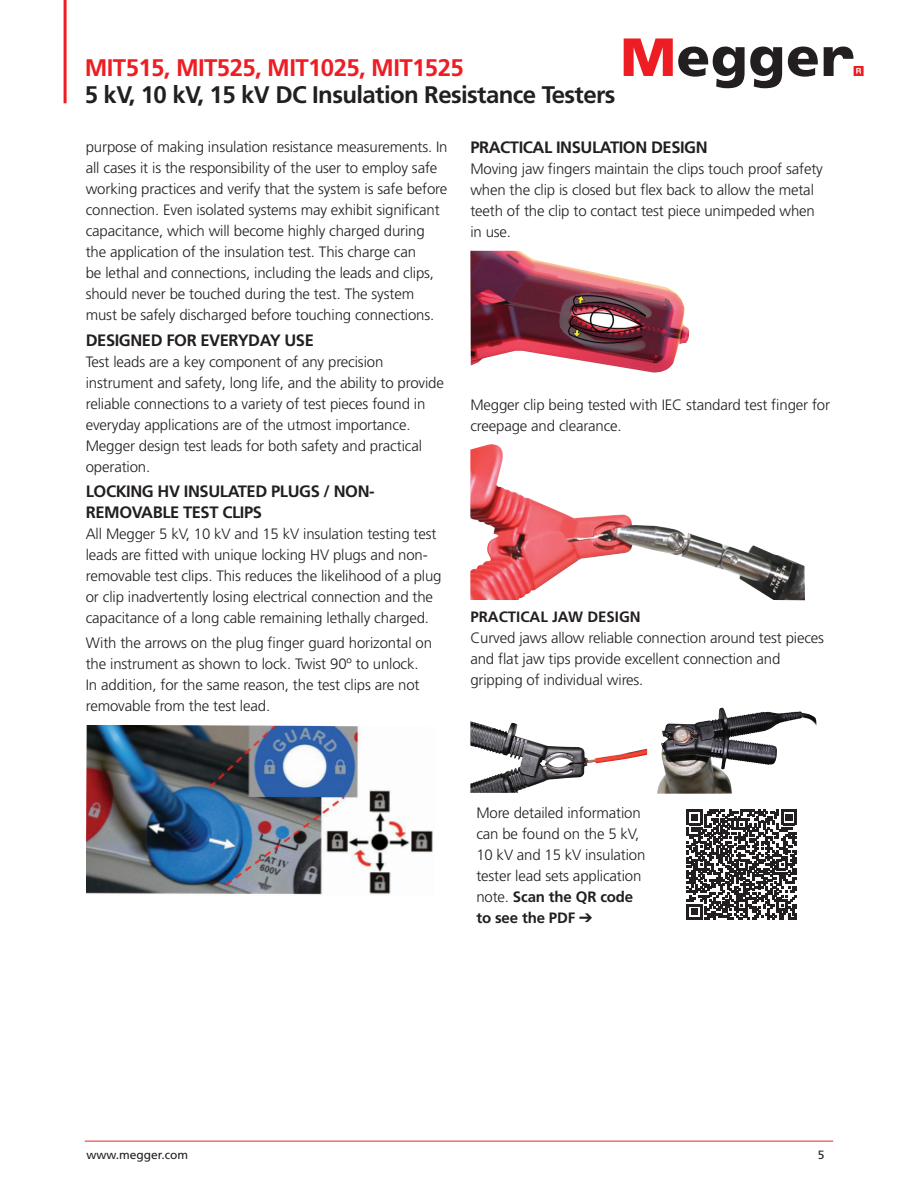
<style>
.page{position:relative;width:918px;height:1188px;background:#fff}
.page>*{position:absolute;margin:0;border:0;box-sizing:border-box;transform-origin:0 0}
.t1{font:700 24px "Frutiger LT Pro";letter-spacing:-.025em;color:#231f20}
.t2{font:700 24px "Frutiger LT Pro";letter-spacing:-.025em;color:#ee1d23}
.t3{font:700 16.5px/21px "Frutiger LT Pro";letter-spacing:-.025em;color:#231f20}
.t4{font:300 15px/21px "Frutiger LT Pro";letter-spacing:-.01em;color:#231f20}
.t5{font:700 15px "Frutiger LT Pro";color:#231f20}
.t6{font:12px "Frutiger LT Pro";color:#231f20}
.s1{font-weight:700}
</style>
<div class="page">
<hr style="left:85px;top:1141px;width:748px;height:1px;background:#ee1d23">
<hr style="left:64px;top:0;width:3px;height:103px;background:#ee1d23">
<svg style="left:624px;top:38px;width:158px;height:50px"></svg>
<svg style="left:788px;top:47px;width:30px;height:30px"></svg>
<svg style="left:824px;top:47px;width:40px;height:29px"></svg>
<img style="left:86px;top:725px;width:347px;height:170px">
<img style="left:470px;top:251px;width:219px;height:121px">
<img style="left:470px;top:444px;width:335px;height:157px">
<img style="left:470px;top:745px;width:111px;height:48px">
<img style="left:657px;top:708px;width:120px;height:86px">
<svg style="left:687px;top:809px;width:110px;height:111px"></svg>
<h1 class="t2" style="left:85px;top:54px;width:380px">MIT515, MIT525, MIT1025, MIT1525</h1>
<h1 class="t1" style="left:85px;top:81px;width:532px">5 kV, 10 kV, 15 kV DC Insulation Resistance Testers</h1>
<p class="t4" style="left:86px;top:137px;width:363px">purpose of making insulation resistance measurements. In all cases it is the responsibility of the user to employ safe working practices and verify that the system is safe before connection. Even isolated systems may exhibit significant capacitance, which will become highly charged during the application of the insulation test. This charge can<br>be lethal and connections, including the leads and clips, should never be touched during the test. The system must be safely discharged before touching connections.</p>
<p class="t3" style="left:86px;top:329px;width:230px">DESIGNED FOR EVERYDAY USE</p>
<p class="t4" style="left:86px;top:351px;width:360px">Test leads are a key component of any precision instrument and safety, long life, and the ability to provide reliable connections to a variety of test pieces found in everyday applications are of the utmost importance.<br>Megger design test leads for both safety and practical operation.</p>
<p class="t3" style="left:86px;top:481px;width:290px">LOCKING HV INSULATED PLUGS / NON-<br>REMOVABLE TEST CLIPS</p>
<p class="t4" style="left:86px;top:523px;width:357px">All Megger 5 kV, 10 kV and 15 kV insulation testing test leads are fitted with unique locking HV plugs and non&shy;removable test clips. This reduces the likelihood of a plug or clip inadvertently losing electrical connection and the capacitance of a long cable remaining lethally charged.</p>
<p class="t4" style="left:86px;top:632px;width:348px">With the arrows on the plug finger guard horizontal on the instrument as shown to lock. Twist 90º to unlock.<br>In addition, for the same reason, the test clips are not removable from the test lead.</p>
<p class="t3" style="left:470px;top:137px;width:239px">PRACTICAL INSULATION DESIGN</p>
<p class="t4" style="left:470px;top:159px;width:354px">Moving jaw fingers maintain the clips touch proof safety when the clip is closed but flex back to allow the metal teeth of the clip to contact test piece unimpeded when in use.</p>
<p class="t4" style="left:470px;top:394px;width:361px">Megger clip being tested with IEC standard test finger for creepage and clearance.</p>
<p class="t5" style="left:470px;top:608px;width:172px">PRACTICAL JAW DESIGN</p>
<p class="t4" style="left:470px;top:628px;width:355px">Curved jaws allow reliable connection around test pieces and flat jaw tips provide excellent connection and gripping of individual wires.</p>
<p class="t4" style="left:476px;top:802px;width:171px">More detailed information can be found on the 5 kV,<br>10 kV and 15 kV insulation tester lead sets application note. <span class="s1">Scan the QR code to see the PDF</span> ➔</p>
<p class="t6" style="left:87px;top:1148px;width:103px">www.megger.com</p>
<p class="t6" style="left:818px;top:1148px;width:8px">5</p>
</div>
